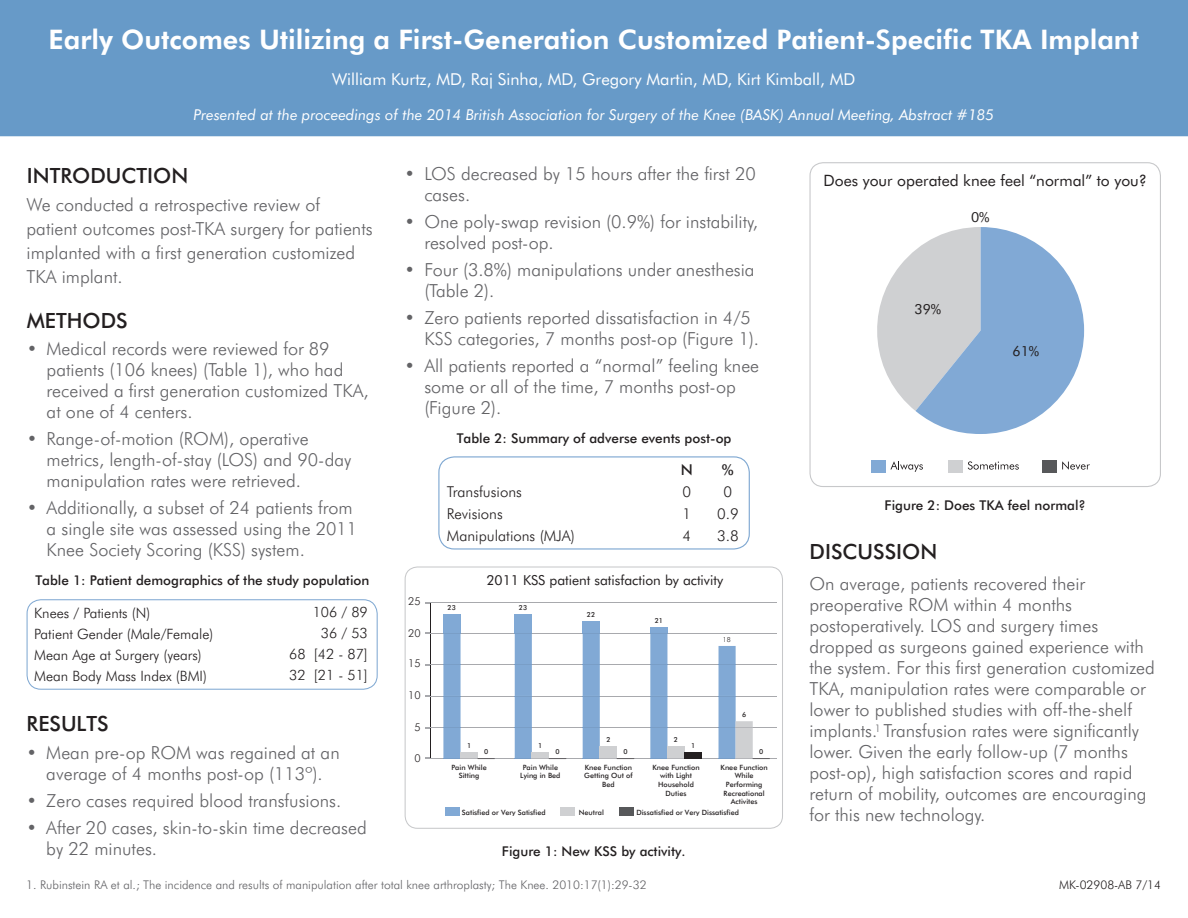
<style>
.page{position:relative;width:1188px;height:918px;background:#fff}
.page>*{position:absolute;margin:0;border:0;box-sizing:border-box;transform-origin:0 0}
.t1{font:800 27px "Futura BT";color:#fff}
.t2{font:500 21px "Futura BT";color:#231f20}
.t3{font:300 18px/21px "Futura BT";color:#636366}
.t4{font:16.5px "Futura BT";color:#fff}
.t5{font:15.6px "Futura BT";color:#231f20}
.t6{font:italic 15px "Futura BT";color:#fff}
.t7{font:300 15px "Futura BT";color:#231f20}
.t8{font:500 15px "Futura BT";color:#231f20}
.t9{font:300 14.25px "Futura BT";color:#231f20}
.t10{font:13.95px "Futura BT";color:#231f20}
.t11{font:13.8px "Futura BT";color:#231f20}
.t12{font:500 13.5px "Futura BT";color:#231f20}
.t13{font:300 12px "Futura BT";color:#636366}
.t14{font:300 12px "Futura BT";color:#231f20}
.t15{font:300 10.95px "Futura BT";color:#231f20}
.t16{font:300 10.5px "Futura BT";color:#636366}
.t17{font:500 7.2px/8.7px "Futura BT";color:#231f20;text-align:center}
.t18{font:500 6.9px "Futura BT";color:#231f20}
.t19{font:300 6.9px "Futura BT";color:#231f20}
</style>
<div class="page">
<div style="left:0;top:0;width:1188px;height:136px;background:#679ac8"></div>
<div style="left:27px;top:599px;width:351px;height:91px;border:1px solid #7fa8d2;border-radius:14px"></div>
<div style="left:438px;top:456px;width:312px;height:94px;border:1px solid #7fa8d2;border-radius:16px"></div>
<svg style="left:877px;top:227px;width:207px;height:207px"></svg>
<div style="left:871px;top:460px;width:15px;height:12px;background:#81a9d5"></div>
<div style="left:948px;top:460px;width:14px;height:12px;background:#cfd0d2"></div>
<div style="left:1043px;top:460px;width:14px;height:12px;background:#57585a"></div>
<svg style="left:890px;top:461px;width:33px;height:11px"></svg>
<svg style="left:968px;top:461px;width:51px;height:9px"></svg>
<svg style="left:1062px;top:461px;width:28px;height:9px"></svg>
<hr style="left:430px;top:602px;width:1px;height:157px;background:#231f20">
<hr style="left:430px;top:759px;width:346px;height:1px;background:#a8a9ad">
<hr style="left:430px;top:727px;width:346px;height:1px;background:#a8a9ad">
<hr style="left:430px;top:696px;width:346px;height:1px;background:#a8a9ad">
<hr style="left:430px;top:665px;width:346px;height:1px;background:#a8a9ad">
<hr style="left:430px;top:633px;width:346px;height:1px;background:#a8a9ad">
<hr style="left:430px;top:602px;width:346px;height:1px;background:#a8a9ad">
<div style="left:443px;top:615px;width:18px;height:18px;background:#81a9d5"></div>
<svg style="left:443px;top:633px;width:52px;height:127px"></svg>
<div style="left:515px;top:615px;width:17px;height:18px;background:#81a9d5"></div>
<svg style="left:515px;top:633px;width:51px;height:127px"></svg>
<div style="left:583px;top:621px;width:17px;height:12px;background:#81a9d5"></div>
<svg style="left:583px;top:633px;width:51px;height:127px"></svg>
<div style="left:650px;top:627px;width:17px;height:6px;background:#81a9d5"></div>
<svg style="left:650px;top:633px;width:35px;height:127px"></svg>
<div style="left:685px;top:753px;width:17px;height:6px;background:#231f20"></div>
<svg style="left:719px;top:646px;width:51px;height:114px"></svg>
<div style="left:445px;top:807px;width:15px;height:9px;background:#81a9d5"></div>
<div style="left:561px;top:807px;width:14px;height:9px;background:#cfd0d2"></div>
<div style="left:619px;top:807px;width:15px;height:9px;background:#57585a"></div>
<div style="left:405px;top:566px;width:378px;height:263px;border:1px solid #c7c8ca;border-radius:12px"></div>
<div style="left:809px;top:162px;width:352px;height:325px;border:1px solid #c7c8ca;border-radius:13px"></div>
<p class="t1" style="left:49px;top:23px;width:1092px">Early Outcomes Utilizing a First-Generation Customized Patient-Specific TKA Implant</p>
<p class="t4" style="left:332px;top:69px;width:525px">William Kurtz, MD, Raj Sinha, MD, Gregory Martin, MD, Kirt Kimball, MD</p>
<p class="t6" style="left:193px;top:105px;width:802px">Presented at the proceedings of the 2014 British Association for Surgery of the Knee (BASK) Annual Meeting, Abstract #185</p>
<p class="t2" style="left:27px;top:162px;width:163px">INTRODUCTION</p>
<p class="t3" style="left:27px;top:192px;width:348px;line-height:24px">We conducted a retrospective review of patient outcomes post-TKA surgery for patients implanted with a first generation customized TKA implant.</p>
<p class="t2" style="left:27px;top:308px;width:102px">METHODS</p>
<p class="t3" style="left:47px;top:338px;width:324px;text-indent:-20px">• Medical records were reviewed for 89 patients (106 knees) (Table 1), who had received a first generation customized TKA, at one of 4 centers.</p>
<p class="t3" style="left:47px;top:428px;width:306px;text-indent:-20px">• Range-of-motion (ROM), operative metrics, length-of-stay (LOS) and 90-day manipulation rates were retrieved.</p>
<p class="t3" style="left:47px;top:497px;width:312px;text-indent:-20px">• Additionally, a subset of 24 patients from a single site was assessed using the 2011<br>Knee Society Scoring (KSS) system.</p>
<p class="t12" style="left:35px;top:572px;width:336px">Table 1: Patient demographics of the study population</p>
<p class="t9" style="left:34px;top:604px;width:118px">Knees / Patients (N)</p>
<p class="t9" style="left:34px;top:625px;width:181px">Patient Gender (Male/Female)</p>
<p class="t9" style="left:34px;top:646px;width:169px">Mean Age at Surgery (years)</p>
<p class="t9" style="left:34px;top:667px;width:174px">Mean Body Mass Index (BMI)</p>
<p class="t9" style="left:313px;top:604px;width:57px">106 / 89</p>
<p class="t9" style="left:321px;top:624px;width:48px">36 / 53</p>
<p class="t9" style="left:289px;top:645px;width:80px">68 [42 - 87]</p>
<p class="t9" style="left:289px;top:666px;width:80px">32 [21 - 51]</p>
<p class="t2" style="left:27px;top:711px;width:84px">RESULTS</p>
<p class="t3" style="left:27px;top:742px;width:315px;text-align:center">• Mean pre-op ROM was regained at an average of 4 months post-op (113º).</p>
<p class="t3" style="left:27px;top:790px;width:316px">• Zero cases required blood transfusions.</p>
<p class="t3" style="left:46px;top:817px;width:322px;text-indent:-20px">• After 20 cases, skin-to-skin time decreased by 22 minutes.</p>
<p class="t3" style="left:424px;top:163px;width:333px;text-indent:-20px">• LOS decreased by 15 hours after the first 20 cases.</p>
<p class="t3" style="left:424px;top:211px;width:335px;text-indent:-20px">• One poly-swap revision (0.9%) for instability, resolved post-op.</p>
<p class="t3" style="left:424px;top:259px;width:332px;text-indent:-20px">• Four (3.8%) manipulations under anesthesia (Table 2).</p>
<p class="t3" style="left:424px;top:307px;width:336px;text-indent:-20px">• Zero patients reported dissatisfaction in 4/5<br>KSS categories, 7 months post-op (Figure 1).</p>
<p class="t3" style="left:424px;top:355px;width:336px;text-indent:-20px">• All patients reported a “normal” feeling knee some or all of the time, 7 months post-op (Figure 2).</p>
<p class="t12" style="left:457px;top:430px;width:276px">Table 2: Summary of adverse events post-op</p>
<p class="t7" style="left:447px;top:483px;width:77px">Transfusions</p>
<p class="t7" style="left:447px;top:505px;width:58px">Revisions</p>
<p class="t7" style="left:447px;top:527px;width:130px">Manipulations (MJA)</p>
<p class="t8" style="left:681px;top:461px;width:14px">N</p>
<p class="t7" style="left:683px;top:483px;width:10px">0</p>
<p class="t7" style="left:683px;top:505px;width:10px">1</p>
<p class="t7" style="left:683px;top:527px;width:10px">4</p>
<p class="t8" style="left:722px;top:461px;width:13px">%</p>
<p class="t7" style="left:724px;top:483px;width:10px">0</p>
<p class="t7" style="left:717px;top:505px;width:23px">0.9</p>
<p class="t7" style="left:717px;top:527px;width:23px">3.8</p>
<p class="t15" style="left:408px;top:595px;width:14px">25</p>
<p class="t15" style="left:408px;top:627px;width:14px">20</p>
<p class="t15" style="left:408px;top:657px;width:14px">15</p>
<p class="t15" style="left:408px;top:688px;width:14px">10</p>
<p class="t15" style="left:415px;top:720px;width:8px">5</p>
<p class="t15" style="left:415px;top:751px;width:8px">0</p>
<p class="t18" style="left:448px;top:604px;width:10px">23</p>
<p class="t11" style="left:486px;top:572px;width:238px">2011 KSS patient satisfaction by activity</p>
<p class="t18" style="left:519px;top:604px;width:10px">23</p>
<p class="t18" style="left:587px;top:611px;width:10px">22</p>
<p class="t18" style="left:655px;top:616px;width:10px">21</p>
<p class="t19" style="left:723px;top:636px;width:9px">18</p>
<p class="t18" style="left:467px;top:741px;width:6px">1</p>
<p class="t18" style="left:484px;top:748px;width:6px">0</p>
<p class="t18" style="left:538px;top:741px;width:6px">1</p>
<p class="t18" style="left:555px;top:748px;width:6px">0</p>
<p class="t18" style="left:606px;top:736px;width:6px">2</p>
<p class="t18" style="left:623px;top:748px;width:6px">0</p>
<p class="t18" style="left:674px;top:736px;width:6px">2</p>
<p class="t18" style="left:691px;top:741px;width:6px">1</p>
<p class="t18" style="left:742px;top:710px;width:6px">6</p>
<p class="t18" style="left:759px;top:748px;width:6px">0</p>
<p class="t17" style="left:451px;top:763px;width:37px">Pain While<br>Sitting</p>
<p class="t17" style="left:520px;top:763px;width:42px">Pain While<br>Lying in Bed</p>
<p class="t17" style="left:584px;top:763px;width:50px">Knee Function<br>Getting Out of<br>Bed</p>
<p class="t17" style="left:652px;top:763px;width:49px">Knee Function with Light<br>Household<br>Duties</p>
<p class="t17" style="left:721px;top:763px;width:49px">Knee Function<br>While<br>Performing<br>Recreational<br>Activites</p>
<p class="t17" style="left:462px;top:808px;width:85px">Satisfied or Very Satisfied</p>
<p class="t17" style="left:579px;top:808px;width:27px">Neutral</p>
<p class="t17" style="left:636px;top:808px;width:104px">Dissatisfied or Very Dissatisfied</p>
<p class="t12" style="left:502px;top:843px;width:185px">Figure 1: New KSS by activity.</p>
<p class="t5" style="left:824px;top:171px;width:325px">Does your operated knee feel “normal” to you?</p>
<p class="t10" style="left:971px;top:208px;width:20px">0%</p>
<p class="t10" style="left:914px;top:300px;width:28px">39%</p>
<p class="t10" style="left:1013px;top:343px;width:28px">61%</p>
<p class="t12" style="left:885px;top:497px;width:203px">Figure 2: Does TKA feel normal?</p>
<p class="t2" style="left:809px;top:539px;width:129px">DISCUSSION</p>
<p class="t3" style="left:809px;top:573px;width:347px">On average, patients recovered their preoperative ROM within 4 months postoperatively. LOS and surgery times dropped as surgeons gained experience with the system. For this first generation customized TKA, manipulation rates were comparable or lower to published studies with off-the-shelf implants. Transfusion rates were significantly lower. Given the early follow-up (7 months post-op), high satisfaction scores and rapid return of mobility, outcomes are encouraging for this new technology.</p>
<p class="t16" style="left:875px;top:722px;width:8px">1</p>
<p class="t13" style="left:-1px;top:878px;width:649px">1. 1. Rubinstein RA et al.; The incidence and results of manipulation after total knee arthroplasty; The Knee. 2010:17(1):29-32</p>
<p class="t14" style="left:1059px;top:878px;width:103px">MK-02908-AB 7/14</p>
</div>
